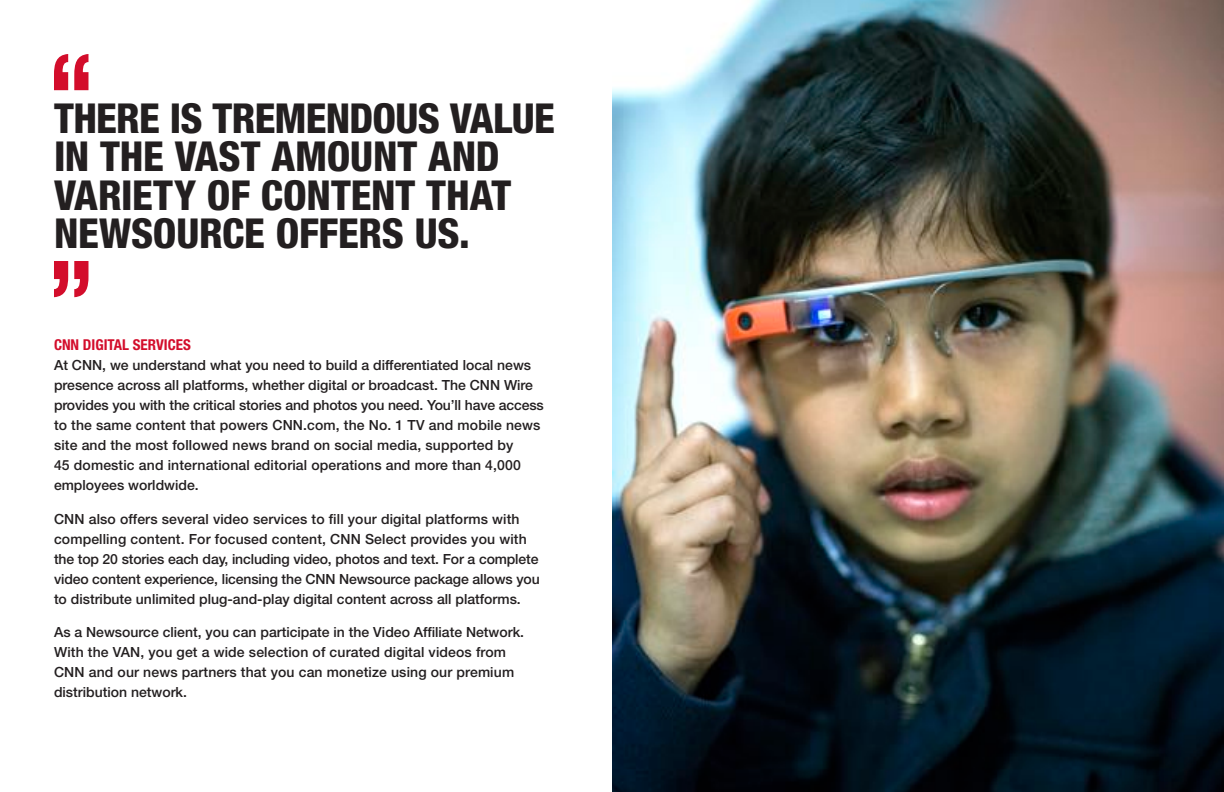
<style>
.page{position:relative;width:1224px;height:792px;background:#fff}
.page>*{position:absolute;margin:0;border:0;box-sizing:border-box;transform-origin:0 0}
.t1{font:800 condensed 41.3px/38.5px "Helvetica Neue LT Std";letter-spacing:-.01em;color:#231f20}
.t2{font:700 condensed 15px "Helvetica Neue LT Std";color:#d30d2b}
.t3{font:500 14px/20px "Helvetica Neue LT Std";color:#231f20}
</style>
<div class="page">
<svg style="left:54px;top:54px;width:34px;height:36px"></svg>
<svg style="left:54px;top:261px;width:34px;height:36px"></svg>
<img style="left:613px;top:0;width:611px;height:792px">
<h1 class="t1" style="left:54px;top:98px;width:502px">THERE IS TREMENDOUS VALUE<br>IN THE VAST AMOUNT AND<br>VARIETY OF CONTENT THAT<br>NEWSOURCE OFFERS US.</h1>
<p class="t2" style="left:54px;top:336px;width:138px">CNN DIGITAL SERVICES</p>
<p class="t3" style="left:54px;top:355px;width:491px">At CNN, we understand what you need to build a differentiated local news presence across all platforms, whether digital or broadcast. The CNN Wire provides you with the critical stories and photos you need. You’ll have access to the same content that powers CNN.com, the No. 1 TV and mobile news site and the most followed news brand on social media, supported by<br>45 domestic and international editorial operations and more than 4,000 employees worldwide.</p>
<p class="t3" style="left:54px;top:509px;width:487px">CNN also offers several video services to fill your digital platforms with compelling content. For focused content, CNN Select provides you with the top 20 stories each day, including video, photos and text. For a complete video content experience, licensing the CNN Newsource package allows you to distribute unlimited plug-and-play digital content across all platforms.</p>
<p class="t3" style="left:54px;top:622px;width:472px">As a Newsource client, you can participate in the Video Affiliate Network.<br>With the VAN, you get a wide selection of curated digital videos from CNN and our news partners that you can monetize using our premium distribution network.</p>
</div>
